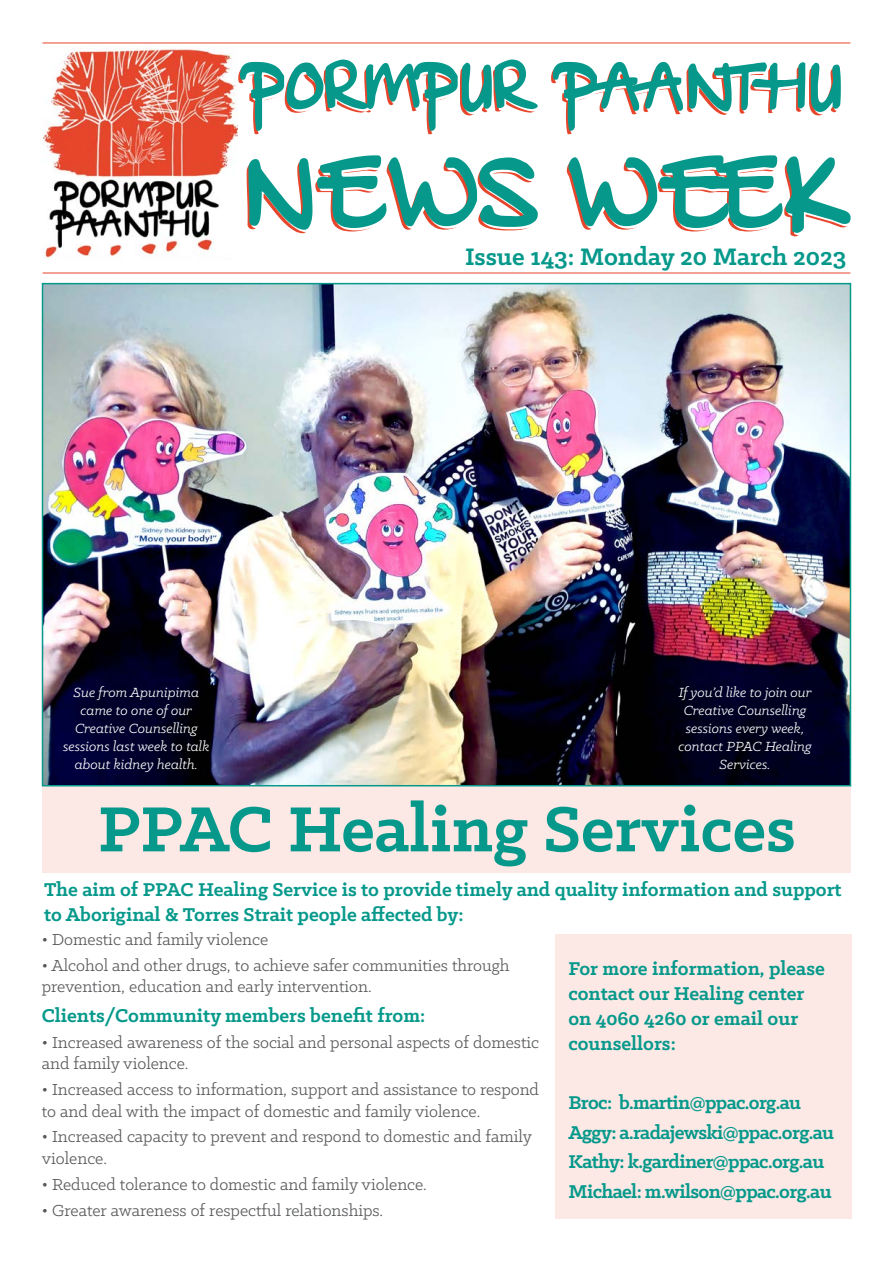
<style>
.page{position:relative;width:893px;height:1263px;background:#fff}
.page>*{position:absolute;margin:0;border:0;box-sizing:border-box;transform-origin:0 0}
.Heads{font:97.5px "DK Babysitter";color:#06998b}
.Heads-2{font:700 72px "Klinic Slab";color:#06998b}
.Heads-3{font:66px "DK Babysitter";color:#06998b}
.Subheads{font:700 27px "Klinic Slab";color:#06998b}
.First_Par{font:700 21px/25.2px "Klinic Slab";color:#06998b}
.First_Par-2{font:700 21px "Klinic Slab";letter-spacing:-.03em;color:#06998b}
.t1{font:18px/21.6px "Klinic Slab";color:#57585a}
.t2{font:italic 15px/18px "Klinic Slab";color:#fff;text-align:center}
</style>
<div class="page">
<div style="left:43px;top:786px;width:808px;height:87px;background:#fce9e6"></div>
<div style="left:555px;top:934px;width:296px;height:285px;background:#fce9e6"></div>
<img style="left:43px;top:42px;width:195px;height:216px">
<hr style="left:43px;top:273px;width:807px;height:1px;background:#e6462c">
<hr style="left:43px;top:43px;width:807px;height:1px;background:#e6462c">
<img style="left:45px;top:286px;width:803px;height:497px">
<p class="Heads-3" style="left:244px;top:47px;width:600px">PORMPUR PAANTHU</p>
<p class="Heads" style="left:244px;top:135px;width:600px">NEWS WEEK</p>
<p class="Subheads" style="left:465px;top:239px;width:383px">Issue 143: Monday 20 March 2023</p>
<p class="t2" style="left:63px;top:683px;width:148px">Sue from Apunipima came to one of our<br>Creative Counselling sessions last week to talk about kidney health.</p>
<p class="t2" style="left:679px;top:683px;width:135px">If you’d like to join our<br>Creative Counselling sessions every week, contact PPAC Healing<br>Services.</p>
<p class="Heads-2" style="left:98px;top:782px;width:699px">PPAC Healing Services</p>
<p class="First_Par" style="left:44px;top:876px;width:799px">The aim of PPAC Healing Service is to provide timely and quality information and support to Aboriginal &amp; Torres Strait people affected by:</p>
<p class="t1" style="left:42px;top:928px;width:228px">• Domestic and family violence</p>
<p class="t1" style="left:42px;top:954px;width:469px">• Alcohol and other drugs, to achieve safer communities through prevention, education and early intervention.</p>
<p class="First_Par" style="left:42px;top:1002px;width:385px">Clients/Community members benefit from:</p>
<p class="t1" style="left:42px;top:1031px;width:499px">• Increased awareness of the social and personal aspects of domestic and family violence.</p>
<p class="t1" style="left:42px;top:1078px;width:499px">• Increased access to information, support and assistance to respond to and deal with the impact of domestic and family violence.</p>
<p class="t1" style="left:42px;top:1125px;width:492px">• Increased capacity to prevent and respond to domestic and family violence.</p>
<p class="t1" style="left:42px;top:1173px;width:387px">• Reduced tolerance to domestic and family violence.</p>
<p class="t1" style="left:42px;top:1199px;width:343px">• Greater awareness of respectful relationships.</p>
<p class="First_Par" style="left:568px;top:955px;width:258px">For more information, please contact our Healing center on 4060 4260 or email our counsellors:</p>
<p class="First_Par-2" style="left:568px;top:1089px;width:234px">Broc: b.martin@ppac.org.au</p>
<p class="First_Par-2" style="left:568px;top:1118px;width:267px">Aggy: a.radajewski@ppac.org.au</p>
<p class="First_Par-2" style="left:568px;top:1148px;width:257px">Kathy: k.gardiner@ppac.org.au</p>
<p class="First_Par-2" style="left:568px;top:1177px;width:265px">Michael: m.wilson@ppac.org.au</p>
</div>
